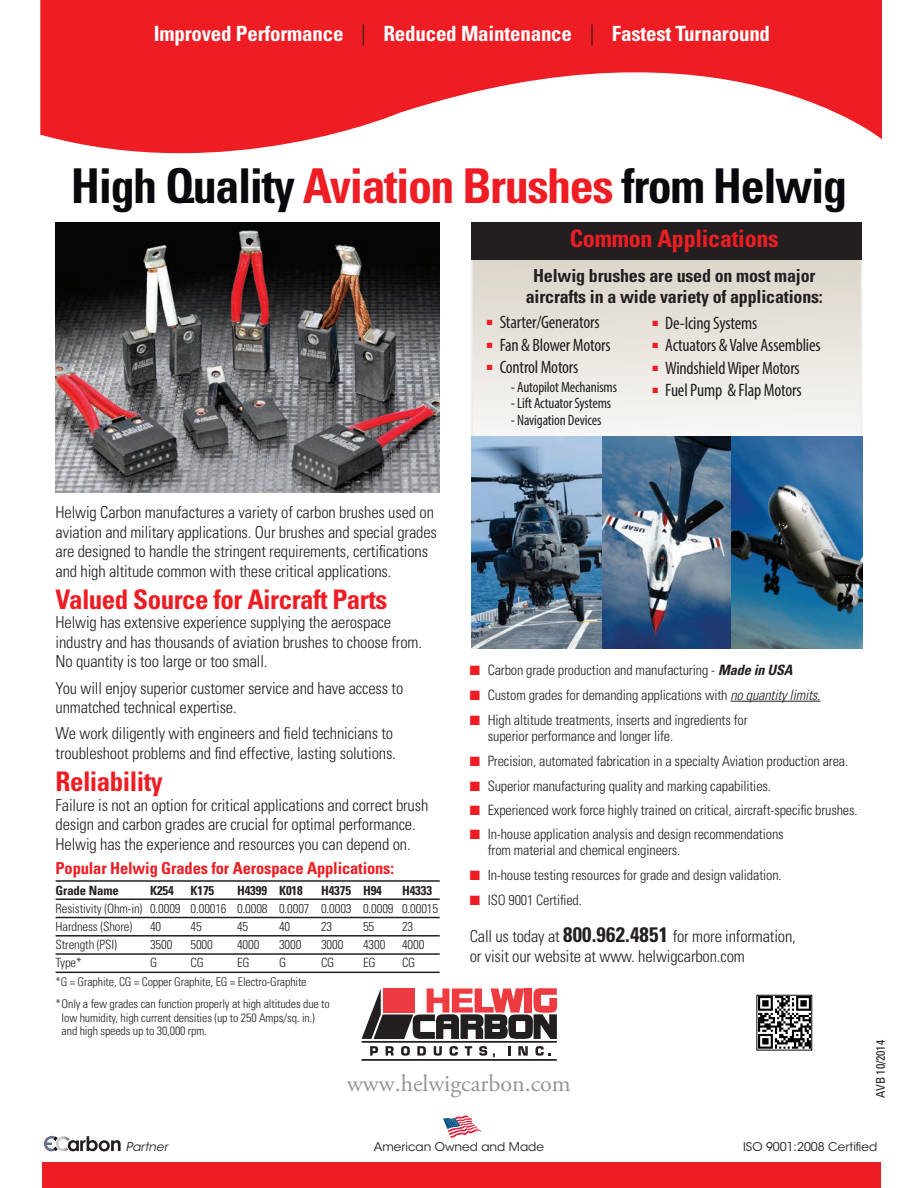
<style>
.page{position:relative;width:918px;height:1188px;background:#fff}
.page>*{position:absolute;margin:0;border:0;box-sizing:border-box;transform-origin:0 0}
.t1{font:700 condensed 48px "Univers LT Std";letter-spacing:-.03em;color:#08080d}
.subhead{font:700 condensed 27px "Univers LT Std";letter-spacing:-.02em;color:#ee1d23}
.t2{font:24px "Adobe Garamond Pro";color:#939598}
.Body{font:700 condensed 24px "Univers LT Std";letter-spacing:-.01em;color:#ee1d23}
.t3{font:700 condensed 21px "Univers LT Std";letter-spacing:-.01em;color:#fff}
.Body-2{font:condensed 18px "Myriad Pro";letter-spacing:-.01em;color:#231f20}
.Body-3{font:700 condensed 18px/21px "Univers LT Std";letter-spacing:-.01em;color:#231f20;text-align:center}
.Body-4{font:300 condensed 16.5px/19.5px "Univers LT Std";letter-spacing:-.01em;color:#231f20}
.subhead-2{font:300 condensed 16.5px/19.5px "Univers LT Std";letter-spacing:-.01em;color:#231f20}
.subhead-3{font:700 condensed 16.5px "Univers LT Std";letter-spacing:-.01em;color:#ee1d23}
.Body-5{font:condensed 15px "Myriad Pro";letter-spacing:-.01em;color:#231f20}
.subhead-4{font:300 condensed 14.25px "Univers LT Std";letter-spacing:-.01em;color:#231f20}
.subhead-5{font:300 condensed 12.75px/18px "Univers LT Std";letter-spacing:-.01em;color:#231f20}
.subhead-6{font:700 condensed 12.75px "Univers LT Std";letter-spacing:-.01em;color:#231f20}
.subhead-7{font:300 condensed 12px "Univers LT Std";letter-spacing:-.01em;color:#231f20}
.t4{font:12px "ITC Avant Garde Std";color:#231f20}
.subhead-8{font:condensed 12px "Univers LT Std";letter-spacing:-.01em;color:#231f20}
.t5{font:italic 12px "ITC Avant Garde Std";color:#231f20}
.s1{font-family:"Helvetica Neue LT Std";font-weight:300;font-stretch:normal;color:#231f20}
.s2{color:#ee1d23}
.s3{font-weight:700;font-style:italic}
.s4{font-style:italic}
.s5{font-weight:700;font-size:21px}
</style>
<div class="page">
<hr style="left:362px;top:1041px;width:195px;height:2px;background:#231f20">
<svg style="left:370px;top:1046px;width:8px;height:10px"></svg>
<svg style="left:386px;top:1046px;width:8px;height:10px"></svg>
<svg style="left:401px;top:1046px;width:9px;height:10px"></svg>
<svg style="left:417px;top:1046px;width:9px;height:10px"></svg>
<svg style="left:434px;top:1046px;width:8px;height:10px"></svg>
<svg style="left:450px;top:1046px;width:8px;height:10px"></svg>
<svg style="left:465px;top:1046px;width:7px;height:10px"></svg>
<svg style="left:479px;top:1046px;width:8px;height:10px"></svg>
<svg style="left:508px;top:1046px;width:2px;height:10px"></svg>
<svg style="left:518px;top:1046px;width:10px;height:10px"></svg>
<svg style="left:535px;top:1046px;width:16px;height:10px"></svg>
<svg style="left:362px;top:988px;width:195px;height:51px"></svg>
<hr style="left:362px;top:1059px;width:195px;height:2px;background:#231f20">
<svg style="left:44px;top:1136px;width:77px;height:16px"></svg>
<svg style="left:443px;top:1116px;width:39px;height:22px"></svg>
<svg style="left:40px;top:0;width:842px;height:154px;fill:#ee1d23"></svg>
<div style="left:42px;top:1162px;width:838px;height:26px;background:#ee1d23"></div>
<svg style="left:474px;top:260px;width:385px;height:176px;background:#e9e5df"></svg>
<img style="left:471px;top:436px;width:391px;height:212px">
<div style="left:471px;top:222px;width:391px;height:38px;background:#231f20"></div>
<img style="left:56px;top:222px;width:384px;height:270px">
<hr style="left:730px;top:701px;width:90px;height:1px;background:#231f20">
<hr style="left:56px;top:880px;width:384px;height:2px;background:#231f20">
<hr style="left:56px;top:898px;width:384px;height:2px;background:#231f20">
<hr style="left:56px;top:917px;width:384px;height:1px;background:#231f20">
<hr style="left:56px;top:935px;width:384px;height:2px;background:#231f20">
<hr style="left:56px;top:953px;width:384px;height:2px;background:#231f20">
<hr style="left:56px;top:972px;width:384px;height:1px;background:#231f20">
<img style="left:758px;top:997px;width:52px;height:51px">
<div style="left:756px;top:995px;width:56px;height:55px;border:1px solid #08080d"></div>
<p class="t3" style="left:154px;top:20px;width:618px">Improved Performance <span class="s1">|</span> Reduced Maintenance <span class="s1">|</span> Fastest Turnaround</p>
<p class="t1" style="left:71px;top:156px;width:778px">High Quality <span class="s2">Aviation Brushes</span> from Helwig</p>
<p class="Body" style="left:570px;top:224px;width:211px">Common Applications</p>
<p class="Body-3" style="left:526px;top:265px;width:299px">Helwig brushes are used on most major aircrafts in a wide variety of applications:</p>
<p class="Body-2" style="left:487px;top:311px;width:114px"><sup>■</sup> Starter/Generators</p>
<p class="Body-2" style="left:487px;top:334px;width:125px"><sup>■</sup> Fan &amp; Blower Motors</p>
<p class="Body-2" style="left:487px;top:356px;width:93px"><sup>■</sup> Control Motors</p>
<p class="Body-5" style="left:511px;top:378px;width:108px">- Autopilot Mechanisms</p>
<p class="Body-5" style="left:511px;top:394px;width:102px">- Lift Actuator Systems</p>
<p class="Body-5" style="left:511px;top:411px;width:92px">- Navigation Devices</p>
<p class="Body-2" style="left:652px;top:312px;width:106px"><sup>■</sup> De-Icing Systems</p>
<p class="Body-2" style="left:652px;top:334px;width:170px"><sup>■</sup> Actuators &amp; Valve Assemblies</p>
<p class="Body-2" style="left:652px;top:357px;width:149px"><sup>■</sup> Windshield Wiper Motors</p>
<p class="Body-2" style="left:652px;top:379px;width:151px"><sup>■</sup> Fuel Pump &amp; Flap Motors</p>
<p class="Body-4" style="left:56px;top:503px;width:383px">Helwig Carbon manufactures a variety of carbon brushes used on aviation and military applications. Our brushes and special grades are designed to handle the stringent requirements, certifications and high altitude common with these critical applications.</p>
<p class="subhead" style="left:56px;top:583px;width:333px">Valued Source for Aircraft Parts</p>
<p class="Body-4" style="left:56px;top:613px;width:368px">Helwig has extensive experience supplying the aerospace industry and has thousands of aviation brushes to choose from.</p>
<p class="Body-4" style="left:56px;top:652px;width:213px">No quantity is too large or too small.</p>
<p class="subhead-2" style="left:56px;top:678px;width:349px">You will enjoy superior customer service and have access to unmatched technical expertise.</p>
<p class="subhead-2" style="left:56px;top:724px;width:342px">We work diligently with engineers and field technicians to troubleshoot problems and find effective, lasting solutions.</p>
<p class="subhead" style="left:56px;top:765px;width:109px">Reliability</p>
<p class="subhead-2" style="left:56px;top:795px;width:374px">Failure is not an option for critical applications and correct brush design and carbon grades are crucial for optimal performance.<br>Helwig has the experience and resources you can depend on.</p>
<p class="subhead-3" style="left:56px;top:858px;width:340px">Popular Helwig Grades for Aerospace Applications:</p>
<p class="subhead-6" style="left:56px;top:883px;width:65px">Grade Name</p>
<p class="subhead-6" style="left:150px;top:883px;width:25px">K254</p>
<p class="subhead-6" style="left:191px;top:883px;width:25px">K175</p>
<p class="subhead-6" style="left:237px;top:883px;width:67px">H4399 K018</p>
<p class="subhead-6" style="left:321px;top:883px;width:62px">H4375 H94</p>
<p class="subhead-6" style="left:402px;top:883px;width:31px">H4333</p>
<p class="subhead-5" style="left:56px;top:900px;width:384px">Resistivity (Ohm-in) 0.0009 0.00016 0.0008 0.0007 0.0003 0.0009 0.00015<br>Hardness (Shore)</p>
<p class="subhead-5" style="left:150px;top:918px;width:13px">40</p>
<p class="subhead-5" style="left:191px;top:918px;width:13px">45</p>
<p class="subhead-5" style="left:237px;top:918px;width:13px">45</p>
<p class="subhead-5" style="left:279px;top:918px;width:13px">40</p>
<p class="subhead-5" style="left:321px;top:918px;width:13px">23</p>
<p class="subhead-5" style="left:363px;top:918px;width:13px">55</p>
<p class="subhead-5" style="left:402px;top:918px;width:13px">23</p>
<p class="subhead-5" style="left:56px;top:936px;width:63px">Strength (PSI)</p>
<p class="subhead-5" style="left:150px;top:936px;width:24px">3500</p>
<p class="subhead-5" style="left:191px;top:936px;width:24px">5000</p>
<p class="subhead-5" style="left:237px;top:936px;width:24px">4000</p>
<p class="subhead-5" style="left:279px;top:936px;width:24px">3000</p>
<p class="subhead-5" style="left:321px;top:936px;width:24px">3000</p>
<p class="subhead-5" style="left:363px;top:936px;width:24px">4300</p>
<p class="subhead-5" style="left:402px;top:936px;width:24px">4000</p>
<p class="subhead-5" style="left:56px;top:954px;width:28px">Type*</p>
<p class="subhead-5" style="left:150px;top:954px;width:9px">G</p>
<p class="subhead-5" style="left:191px;top:954px;width:15px">CG</p>
<p class="subhead-5" style="left:237px;top:954px;width:14px">EG</p>
<p class="subhead-5" style="left:279px;top:954px;width:9px">G</p>
<p class="subhead-5" style="left:321px;top:954px;width:15px">CG</p>
<p class="subhead-5" style="left:363px;top:954px;width:14px">EG</p>
<p class="subhead-5" style="left:402px;top:954px;width:15px">CG</p>
<p class="subhead-7" style="left:56px;top:975px;width:253px">*G = Graphite, CG = Copper Graphite, EG = Electro-Graphite</p>
<p class="subhead-7" style="left:56px;top:997px;width:276px">*Only a few grades can function properly at high altitudes due to</p>
<p class="subhead-7" style="left:62px;top:1010px;width:255px">low humidity, high current densities (up to 250 Amps/sq. in.)</p>
<p class="subhead-7" style="left:62px;top:1024px;width:147px">and high speeds up to 30,000 rpm.</p>
<p class="subhead-4" style="left:470px;top:661px;width:324px"><span class="s2">■</span> Carbon grade production and manufacturing - <span class="s3">Made in USA</span></p>
<p class="subhead-4" style="left:470px;top:686px;width:352px"><span class="s2">■</span> Custom grades for demanding applications with <span class="s4">no quantity limits.</span></p>
<p class="subhead-4" style="left:470px;top:711px;width:280px"><span class="s2">■</span> High altitude treatments, inserts and ingredients for</p>
<p class="subhead-4" style="left:488px;top:727px;width:187px">superior performance and longer life.</p>
<p class="subhead-4" style="left:470px;top:752px;width:380px"><span class="s2">■</span> Precision, automated fabrication in a specialty Aviation production area.</p>
<p class="subhead-4" style="left:470px;top:777px;width:303px"><span class="s2">■</span> Superior manufacturing quality and marking capabilities.</p>
<p class="subhead-4" style="left:470px;top:802px;width:389px"><span class="s2">■</span> Experienced work force highly trained on critical, aircraft-specific brushes.</p>
<p class="subhead-4" style="left:470px;top:825px;width:315px"><span class="s2">■</span> In-house application analysis and design recommendations</p>
<p class="subhead-4" style="left:488px;top:841px;width:194px">from material and chemical engineers.</p>
<p class="subhead-4" style="left:470px;top:866px;width:313px"><span class="s2">■</span> In-house testing resources for grade and design validation.</p>
<p class="subhead-4" style="left:470px;top:891px;width:114px"><span class="s2">■</span> ISO 9001 Certified.</p>
<p class="Body-4" style="left:470px;top:926px;width:328px">Call us today at <span class="s5">800.962.4851</span> for more information,</p>
<p class="Body-4" style="left:470px;top:946px;width:277px">or visit our website at www. helwigcarbon.com</p>
<p class="t2" style="left:347px;top:1069px;width:225px">www.helwigcarbon.com</p>
<p class="subhead-8" style="left:873px;top:1098px;width:59px;rotate:-90deg">AVB 10/2014</p>
<p class="t5" style="left:126px;top:1140px;width:43px">Partner</p>
<p class="t4" style="left:374px;top:1140px;width:172px">American Owned and Made</p>
<p class="t4" style="left:743px;top:1140px;width:136px">ISO 9001:2008 Certified</p>
</div>
